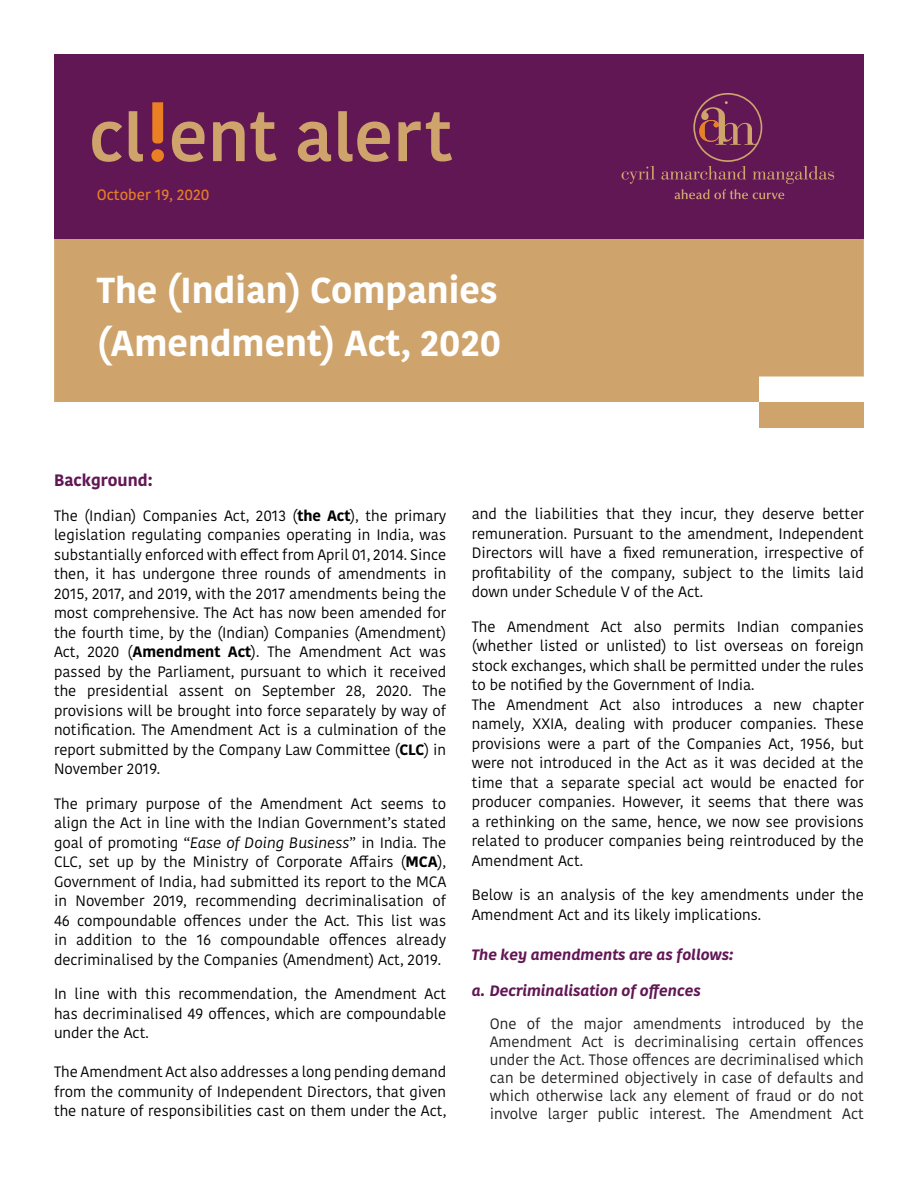
<style>
.page{position:relative;width:918px;height:1188px;background:#fff}
.page>*{position:absolute;margin:0;border:0;box-sizing:border-box;transform-origin:0 0}
.t1{font:700 36px "Kohinoor";color:#fff}
.Bodycopy{font:700 16.5px "Kohinoor";color:#621755}
.Bodycopy-2{font:15px/19.5px "Kohinoor";color:#000;text-align:justify}
.Paragraph_Style_1{font:15px/18px "Kohinoor";color:#231f20;text-align:justify}
.Bodycopy-3{font:italic 700 15px "Kohinoor";color:#621755}
.Date{font:500 15px "Kohinoor";color:#e57f25}
.s1{font-weight:700}
.s2{font-style:italic}
</style>
<div class="page">
<div style="left:54px;top:238px;width:810px;height:164px;background:#cea46c"></div>
<div style="left:759px;top:402px;width:105px;height:26px;background:#cea46c"></div>
<div style="left:54px;top:54px;width:810px;height:184px;background:#621755"></div>
<svg style="left:622px;top:93px;width:212px;height:106px"></svg>
<svg style="left:92px;top:122px;width:30px;height:40px"></svg>
<svg style="left:129px;top:111px;width:14px;height:51px"></svg>
<svg style="left:172px;top:122px;width:33px;height:40px"></svg>
<svg style="left:213px;top:112px;width:64px;height:49px"></svg>
<svg style="left:298px;top:122px;width:33px;height:40px"></svg>
<svg style="left:338px;top:111px;width:52px;height:51px"></svg>
<svg style="left:398px;top:112px;width:54px;height:49px"></svg>
<svg style="left:151px;top:102px;width:13px;height:60px"></svg>
<p class="Date" style="left:97px;top:185px;width:114px">October 19, 2020</p>
<p class="t1" style="left:97px;top:267px;width:403px">The (Indian) Companies</p>
<p class="t1" style="left:97px;top:319px;width:406px">(Amendment) Act, 2020</p>
<p class="Bodycopy" style="left:54px;top:469px;width:100px">Background:</p>
<p class="Bodycopy-2" style="left:54px;top:506px;width:394px">The (Indian) Companies Act, 2013 (<span class="s1">the Act</span>), the primary legislation regulating companies operating in India, was substantially enforced with effect from April 01, 2014. Since then, it has undergone three rounds of amendments in 2015, 2017, and 2019, with the 2017 amendments being the most comprehensive. The Act has now been amended for the fourth time, by the (Indian) Companies (Amendment)<br>Act, 2020 (<span class="s1">Amendment Act</span>). The Amendment Act was passed by the Parliament, pursuant to which it received the presidential assent on September 28, 2020. The provisions will be brought into force separately by way of notification. The Amendment Act is a culmination of the report submitted by the Company Law Committee (<span class="s1">CLC</span>) in November 2019.</p>
<p class="Bodycopy-2" style="left:54px;top:794px;width:394px">The primary purpose of the Amendment Act seems to align the Act in line with the Indian Government’s stated goal of promoting “<span class="s2">Ease of Doing Business</span>” in India. The CLC, set up by the Ministry of Corporate Affairs (<span class="s1">MCA</span>), Government of India, had submitted its report to the MCA in November 2019, recommending decriminalisation of 46 compoundable offences under the Act. This list was in addition to the 16 compoundable offences already decriminalised by the Companies (Amendment) Act, 2019.</p>
<p class="Bodycopy-2" style="left:54px;top:984px;width:394px">In line with this recommendation, the Amendment Act has decriminalised 49 offences, which are compoundable under the Act.</p>
<p class="Bodycopy-2" style="left:54px;top:1062px;width:394px">The Amendment Act also addresses a long pending demand from the community of Independent Directors, that given the nature of responsibilities cast on them under the Act,</p>
<p class="Bodycopy-2" style="left:472px;top:504px;width:394px">and the liabilities that they incur, they deserve better remuneration. Pursuant to the amendment, Independent Directors will have a fixed remuneration, irrespective of profitability of the company, subject to the limits laid down under Schedule V of the Act.</p>
<p class="Bodycopy-2" style="left:472px;top:617px;width:394px">The Amendment Act also permits Indian companies (whether listed or unlisted) to list overseas on foreign stock exchanges, which shall be permitted under the rules to be notified by the Government of India.</p>
<p class="Bodycopy-2" style="left:472px;top:695px;width:394px">The Amendment Act also introduces a new chapter namely, XXIA, dealing with producer companies. These provisions were a part of the Companies Act, 1956, but were not introduced in the Act as it was decided at the time that a separate special act would be enacted for producer companies. However, it seems that there was a rethinking on the same, hence, we now see provisions related to producer companies being reintroduced by the Amendment Act.</p>
<p class="Bodycopy-2" style="left:472px;top:885px;width:394px">Below is an analysis of the key amendments under the<br>Amendment Act and its likely implications.</p>
<p class="Bodycopy-3" style="left:472px;top:945px;width:263px">The key amendments are as follows:</p>
<p class="Bodycopy-3" style="left:472px;top:981px;width:231px">a. Decriminalisation of offences</p>
<p class="Paragraph_Style_1" style="left:490px;top:1015px;width:376px">One of the major amendments introduced by the Amendment Act is decriminalising certain offences under the Act. Those offences are decriminalised which can be determined objectively in case of defaults and which otherwise lack any element of fraud or do not involve larger public interest. The Amendment Act</p>
</div>
